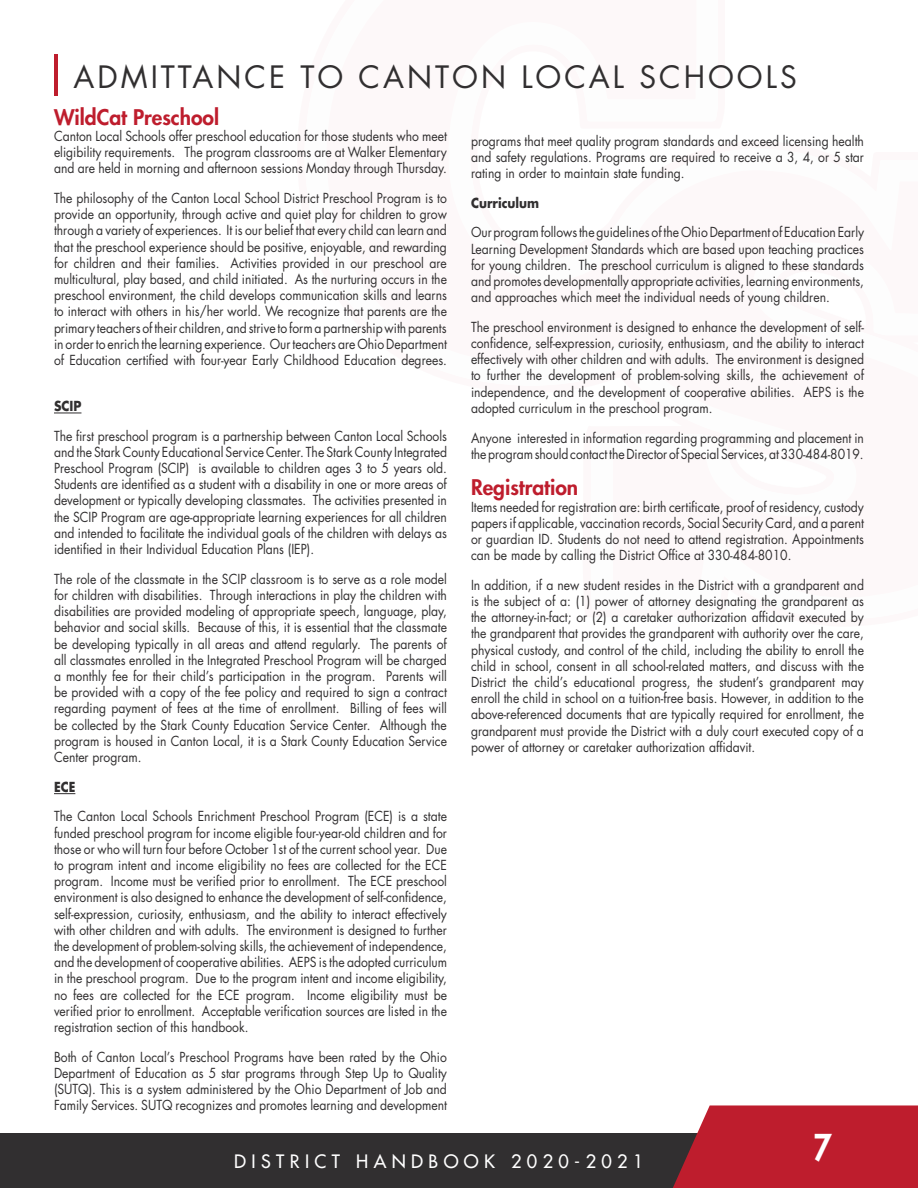
<style>
.page{position:relative;width:918px;height:1188px;background:#fff}
.page>*{position:absolute;margin:0;border:0;box-sizing:border-box;transform-origin:0 0}
.t1{font:800 36px "Futura";color:#fff;scale:.89 1}
.t2{font:30px "Futura";letter-spacing:.1em;color:#312f30}
.t3{font:800 21px "Futura";color:#be1d2d}
.t4{font:18px "Futura";letter-spacing:.3em;color:#fff}
.t5{font:13.5px/16.2px "Futura";color:#312f30;text-align:justify;scale:.9 1}
.t6{font:700 13.5px "Futura";color:#312f30;scale:.9 1}
</style>
<div class="page">
<div style="left:0;top:1134px;width:918px;height:54px;background:#312f30"></div>
<svg style="left:673px;top:1105px;width:245px;height:83px;background:#bb2837"></svg>
<svg style="left:54px;top:412px;width:27px;height:1px"></svg>
<svg style="left:54px;top:793px;width:21px;height:1px"></svg>
<hr style="left:54px;top:54px;width:4px;height:41px;background:#be1d2d">
<h2 class="t2" style="left:74px;top:56px;width:725px">ADMITTANCE TO CANTON LOCAL SCHOOLS</h2>
<h3 class="t3" style="left:54px;top:103px;width:167px">WildCat Preschool</h3>
<p class="t5" style="left:54px;top:128px;width:438px">Canton Local Schools offer preschool education for those students who meet eligibility requirements. The program classrooms are at Walker Elementary and are held in morning and afternoon sessions Monday through Thursday.</p>
<p class="t5" style="left:54px;top:190px;width:438px">The philosophy of the Canton Local School District Preschool Program is to provide an opportunity, through active and quiet play for children to grow through a variety of experiences. It is our belief that every child can learn and that the preschool experience should be positive, enjoyable, and rewarding for children and their families. Activities provided in our preschool are multicultural, play based, and child initiated. As the nurturing occurs in the preschool environment, the child develops communication skills and learns to interact with others in his/her world. We recognize that parents are the primary teachers of their children, and strive to form a partnership with parents in order to enrich the learning experience. Our teachers are Ohio Department of Education certified with four-year Early Childhood Education degrees.</p>
<p class="t6" style="left:54px;top:396px;width:32px">SCIP</p>
<p class="t5" style="left:54px;top:427px;width:438px">The first preschool program is a partnership between Canton Local Schools and the Stark County Educational Service Center. The Stark County Integrated Preschool Program (SCIP) is available to children ages 3 to 5 years old.<br>Students are identified as a student with a disability in one or more areas of development or typically developing classmates. The activities presented in the SCIP Program are age-appropriate learning experiences for all children and intended to facilitate the individual goals of the children with delays as identified in their Individual Education Plans (IEP).</p>
<p class="t5" style="left:54px;top:570px;width:438px">The role of the classmate in the SCIP classroom is to serve as a role model for children with disabilities. Through interactions in play the children with disabilities are provided modeling of appropriate speech, language, play, behavior and social skills. Because of this, it is essential that the classmate be developing typically in all areas and attend regularly. The parents of all classmates enrolled in the Integrated Preschool Program will be charged a monthly fee for their child’s participation in the program. Parents will be provided with a copy of the fee policy and required to sign a contract regarding payment of fees at the time of enrollment. Billing of fees will be collected by the Stark County Education Service Center. Although the program is housed in Canton Local, it is a Stark County Education Service Center program.</p>
<p class="t6" style="left:54px;top:777px;width:25px">ECE</p>
<p class="t5" style="left:54px;top:808px;width:438px">The Canton Local Schools Enrichment Preschool Program (ECE) is a state funded preschool program for income eligible four-year-old children and for those or who will turn four before October 1st of the current school year. Due to program intent and income eligibility no fees are collected for the ECE program. Income must be verified prior to enrollment. The ECE preschool environment is also designed to enhance the development of self-confidence, self-expression, curiosity, enthusiasm, and the ability to interact effectively with other children and with adults. The environment is designed to further the development of problem-solving skills, the achievement of independence, and the development of cooperative abilities. AEPS is the adopted curriculum in the preschool program. Due to the program intent and income eligibility, no fees are collected for the ECE program. Income eligibility must be verified prior to enrollment. Acceptable verification sources are listed in the registration section of this handbook.</p>
<p class="t5" style="left:54px;top:1048px;width:438px">Both of Canton Local’s Preschool Programs have been rated by the Ohio Department of Education as 5 star programs through Step Up to Quality (SUTQ). This is a system administered by the Ohio Department of Job and Family Services. SUTQ recognizes and promotes learning and development</p>
<p class="t5" style="left:471px;top:132px;width:438px">programs that meet quality program standards and exceed licensing health and safety regulations. Programs are required to receive a 3, 4, or 5 star rating in order to maintain state funding.</p>
<p class="t6" style="left:471px;top:193px;width:77px">Curriculum</p>
<p class="t5" style="left:471px;top:224px;width:438px">Our program follows the guidelines of the Ohio Department of Education Early Learning Development Standards which are based upon teaching practices for young children. The preschool curriculum is aligned to these standards and promotes developmentally appropriate activities, learning environments, and approaches which meet the individual needs of young children.</p>
<p class="t5" style="left:471px;top:319px;width:438px">The preschool environment is designed to enhance the development of self&shy;confidence, self-expression, curiosity, enthusiasm, and the ability to interact effectively with other children and with adults. The environment is designed to further the development of problem-solving skills, the achievement of independence, and the development of cooperative abilities. AEPS is the adopted curriculum in the preschool program.</p>
<p class="t5" style="left:471px;top:429px;width:438px">Anyone interested in information regarding programming and placement in the program should contact the Director of Special Services, at 330-484-8019.</p>
<h3 class="t3" style="left:471px;top:474px;width:109px">Registration</h3>
<p class="t5" style="left:471px;top:498px;width:438px">Items needed for registration are: birth certificate, proof of residency, custody papers if applicable, vaccination records, Social Security Card, and a parent or guardian ID. Students do not need to attend registration. Appointments can be made by calling the District Office at 330-484-8010.</p>
<p class="t5" style="left:471px;top:577px;width:438px">In addition, if a new student resides in the District with a grandparent and is the subject of a: (1) power of attorney designating the grandparent as the attorney-in-fact; or (2) a caretaker authorization affidavit executed by the grandparent that provides the grandparent with authority over the care, physical custody, and control of the child, including the ability to enroll the child in school, consent in all school-related matters, and discuss with the District the child’s educational progress, the student’s grandparent may enroll the child in school on a tuition-free basis. However, in addition to the above-referenced documents that are typically required for enrollment, the grandparent must provide the District with a duly court executed copy of a power of attorney or caretaker authorization affidavit.</p>
<h3 class="t4" style="left:234px;top:1150px;width:411px">DISTRICT HANDBOOK 2020-2021</h3>
<h1 class="t1" style="left:813px;top:1124px;width:22px">7</h1>
</div>
